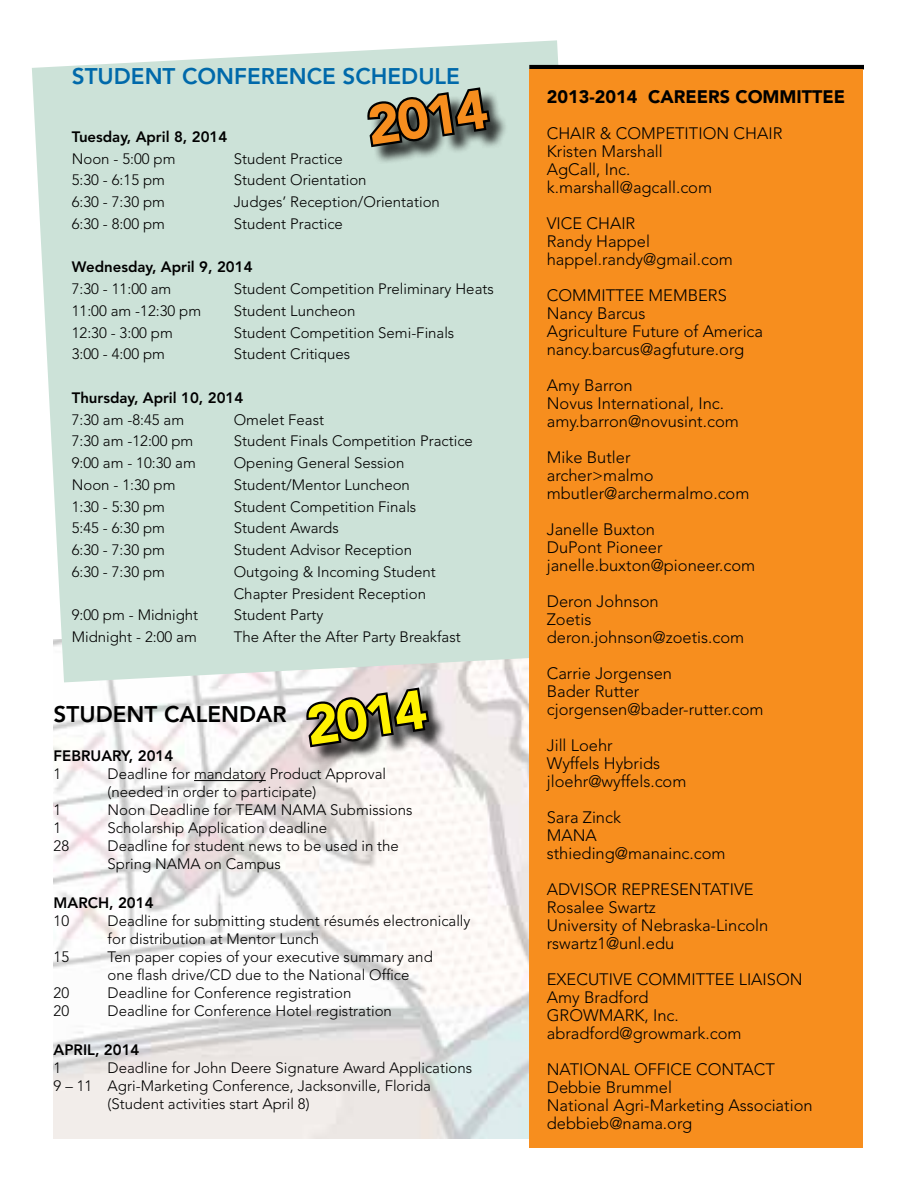
<style>
.page{position:relative;width:918px;height:1188px;background:#fff}
.page>*{position:absolute;margin:0;border:0;box-sizing:border-box;transform-origin:0 0}
.t1{font:900 54.45px "Avenir";color:#f78e1e}
.t2{font:900 54.45px "Avenir";color:#fff200}
.t3{font:800 22.5px "Avenir";color:#0069aa}
.t4{font:800 22.5px "Avenir";color:#000}
.t5{font:900 18px "Avenir";color:#000}
.t6{font:300 16.5px/18px "Avenir";color:#000}
.t7{font:300 15px/18px "Avenir";color:#000}
.t8{font:800 15px "Avenir";color:#000}
</style>
<div class="page">
<img style="left:54px;top:682px;width:475px;height:456px">
<svg style="left:32px;top:40px;width:557px;height:642px;background:#cfe3da"></svg>
<hr style="left:529px;top:65px;width:335px;height:4px;background:#000">
<hr style="left:194px;top:780px;width:72px;height:1px;background:#000">
<div style="left:529px;top:69px;width:333px;height:1078px;background:#f78e1e"></div>
<div style="left:370px;top:91px;width:138px;height:74px;background:#000;opacity:.75"></div>
<svg style="left:366px;top:41px;width:127px;height:109px;background:#8f9d96"></svg>
<div style="left:309px;top:691px;width:138px;height:74px;background:#000;opacity:.75"></div>
<svg style="left:305px;top:641px;width:127px;height:109px;background:#999a98"></svg>
<h2 class="t3" style="left:72px;top:63px;width:390px">STUDENT CONFERENCE SCHEDULE</h2>
<h1 class="t1" style="left:363px;top:94px;width:122px;rotate:-9deg">2014</h1>
<p class="t8" style="left:72px;top:128px;width:157px">Tuesday, April 8, 2014</p>
<p class="t7" style="left:72px;top:150px;width:105px">Noon - 5:00 pm</p>
<p class="t7" style="left:234px;top:150px;width:111px">Student Practice</p>
<p class="t7" style="left:72px;top:171px;width:95px">5:30 - 6:15 pm</p>
<p class="t7" style="left:234px;top:171px;width:134px">Student Orientation</p>
<p class="t7" style="left:72px;top:193px;width:95px">6:30 - 7:30 pm</p>
<p class="t7" style="left:234px;top:193px;width:208px">Judges’ Reception/Orientation</p>
<p class="t7" style="left:72px;top:215px;width:95px">6:30 - 8:00 pm</p>
<p class="t7" style="left:234px;top:215px;width:111px">Student Practice</p>
<p class="t8" style="left:72px;top:258px;width:182px">Wednesday, April 9, 2014</p>
<p class="t7" style="left:72px;top:280px;width:101px">7:30 - 11:00 am</p>
<p class="t7" style="left:234px;top:280px;width:262px">Student Competition Preliminary Heats</p>
<p class="t7" style="left:72px;top:302px;width:131px">11:00 am -12:30 pm</p>
<p class="t7" style="left:234px;top:302px;width:123px">Student Luncheon</p>
<p class="t7" style="left:72px;top:324px;width:103px">12:30 - 3:00 pm</p>
<p class="t7" style="left:234px;top:324px;width:222px">Student Competition Semi-Finals</p>
<p class="t7" style="left:72px;top:345px;width:95px">3:00 - 4:00 pm</p>
<p class="t7" style="left:234px;top:345px;width:118px">Student Critiques</p>
<p class="t8" style="left:72px;top:389px;width:173px">Thursday, April 10, 2014</p>
<p class="t7" style="left:72px;top:411px;width:114px">7:30 am -8:45 am</p>
<p class="t7" style="left:234px;top:411px;width:92px">Omelet Feast</p>
<p class="t7" style="left:72px;top:432px;width:123px">7:30 am -12:00 pm</p>
<p class="t7" style="left:234px;top:432px;width:241px">Student Finals Competition Practice</p>
<p class="t7" style="left:72px;top:454px;width:126px">9:00 am - 10:30 am</p>
<p class="t7" style="left:234px;top:454px;width:172px">Opening General Session</p>
<p class="t7" style="left:72px;top:476px;width:105px">Noon - 1:30 pm</p>
<p class="t7" style="left:234px;top:476px;width:178px">Student/Mentor Luncheon</p>
<p class="t7" style="left:72px;top:498px;width:95px">1:30 - 5:30 pm</p>
<p class="t7" style="left:234px;top:498px;width:184px">Student Competition Finals</p>
<p class="t7" style="left:72px;top:519px;width:95px">5:45 - 6:30 pm</p>
<p class="t7" style="left:234px;top:519px;width:107px">Student Awards</p>
<p class="t7" style="left:72px;top:541px;width:95px">6:30 - 7:30 pm</p>
<p class="t7" style="left:234px;top:541px;width:180px">Student Advisor Reception</p>
<p class="t7" style="left:72px;top:563px;width:95px">6:30 - 7:30 pm</p>
<p class="t7" style="left:234px;top:561px;width:204px;line-height:21.8px">Outgoing &amp; Incoming Student<br>Chapter President Reception</p>
<p class="t7" style="left:72px;top:606px;width:128px">9:00 pm - Midnight</p>
<p class="t7" style="left:234px;top:606px;width:91px">Student Party</p>
<p class="t7" style="left:72px;top:628px;width:127px">Midnight - 2:00 am</p>
<p class="t7" style="left:234px;top:628px;width:229px">The After the After Party Breakfast</p>
<h1 class="t2" style="left:302px;top:694px;width:122px;rotate:-9deg">2014</h1>
<h2 class="t4" style="left:54px;top:701px;width:234px">STUDENT CALENDAR</h2>
<p class="t8" style="left:54px;top:747px;width:121px">FEBRUARY, 2014</p>
<p class="t7" style="left:54px;top:765px;width:9px">1</p>
<p class="t7" style="left:108px;top:765px;width:280px">Deadline for mandatory Product Approval (needed in order to participate)</p>
<p class="t7" style="left:54px;top:801px;width:9px">1</p>
<p class="t7" style="left:108px;top:801px;width:306px">Noon Deadline for TEAM NAMA Submissions</p>
<p class="t7" style="left:54px;top:819px;width:9px">1</p>
<p class="t7" style="left:108px;top:819px;width:221px">Scholarship Application deadline</p>
<p class="t7" style="left:54px;top:837px;width:17px">28</p>
<p class="t7" style="left:108px;top:837px;width:293px">Deadline for student news to be used in the<br>Spring NAMA on Campus</p>
<p class="t8" style="left:54px;top:894px;width:101px">MARCH, 2014</p>
<p class="t7" style="left:54px;top:912px;width:17px">10</p>
<p class="t7" style="left:108px;top:912px;width:364px">Deadline for submitting student résumés electronically for distribution at Mentor Lunch</p>
<p class="t7" style="left:54px;top:948px;width:17px">15</p>
<p class="t7" style="left:108px;top:948px;width:327px">Ten paper copies of your executive summary and one flash drive/CD due to the National Office</p>
<p class="t7" style="left:54px;top:984px;width:17px">20</p>
<p class="t7" style="left:108px;top:984px;width:245px">Deadline for Conference registration</p>
<p class="t7" style="left:54px;top:1002px;width:17px">20</p>
<p class="t7" style="left:108px;top:1002px;width:286px">Deadline for Conference Hotel registration</p>
<p class="t8" style="left:54px;top:1041px;width:87px">APRIL, 2014</p>
<p class="t7" style="left:54px;top:1059px;width:9px">1</p>
<p class="t7" style="left:108px;top:1059px;width:366px">Deadline for John Deere Signature Award Applications</p>
<p class="t7" style="left:54px;top:1077px;width:379px">9 – 11 Agri-Marketing Conference, Jacksonville, Florida</p>
<p class="t7" style="left:108px;top:1095px;width:203px">(Student activities start April 8)</p>
<p class="t5" style="left:547px;top:85px;width:300px">2013-2014 CAREERS COMMITTEE</p>
<p class="t6" style="left:547px;top:124px;width:237px">CHAIR &amp; COMPETITION CHAIR<br>Kristen Marshall<br>AgCall, Inc. k.marshall@agcall.com</p>
<p class="t6" style="left:547px;top:214px;width:188px">VICE CHAIR<br>Randy Happel happel.randy@gmail.com</p>
<p class="t6" style="left:547px;top:286px;width:218px">COMMITTEE MEMBERS<br>Nancy Barcus<br>Agriculture Future of America nancy.barcus@agfuture.org</p>
<p class="t6" style="left:547px;top:376px;width:194px">Amy Barron<br>Novus International, Inc. amy.barron@novusint.com</p>
<p class="t6" style="left:547px;top:448px;width:204px">Mike Butler<br>archer&gt;malmo mbutler@archermalmo.com</p>
<p class="t6" style="left:547px;top:520px;width:210px">Janelle Buxton<br>DuPont Pioneer janelle.buxton@pioneer.com</p>
<p class="t6" style="left:547px;top:592px;width:199px">Deron Johnson<br>Zoetis deron.johnson@zoetis.com</p>
<p class="t6" style="left:547px;top:664px;width:218px">Carrie Jorgensen<br>Bader Rutter cjorgensen@bader-rutter.com</p>
<p class="t6" style="left:547px;top:736px;width:141px">Jill Loehr<br>Wyffels Hybrids jloehr@wyffels.com</p>
<p class="t6" style="left:547px;top:808px;width:180px">Sara Zinck<br>MANA sthieding@manainc.com</p>
<p class="t6" style="left:547px;top:880px;width:223px">ADVISOR REPRESENTATIVE<br>Rosalee Swartz<br>University of Nebraska-Lincoln rswartz1@unl.edu</p>
<p class="t6" style="left:547px;top:970px;width:257px">EXECUTIVE COMMITTEE LIAISON<br>Amy Bradford<br>GROWMARK, Inc. abradford@growmark.com</p>
<p class="t6" style="left:547px;top:1060px;width:267px">NATIONAL OFFICE CONTACT<br>Debbie Brummel<br>National Agri-Marketing Association debbieb@nama.org</p>
</div>
